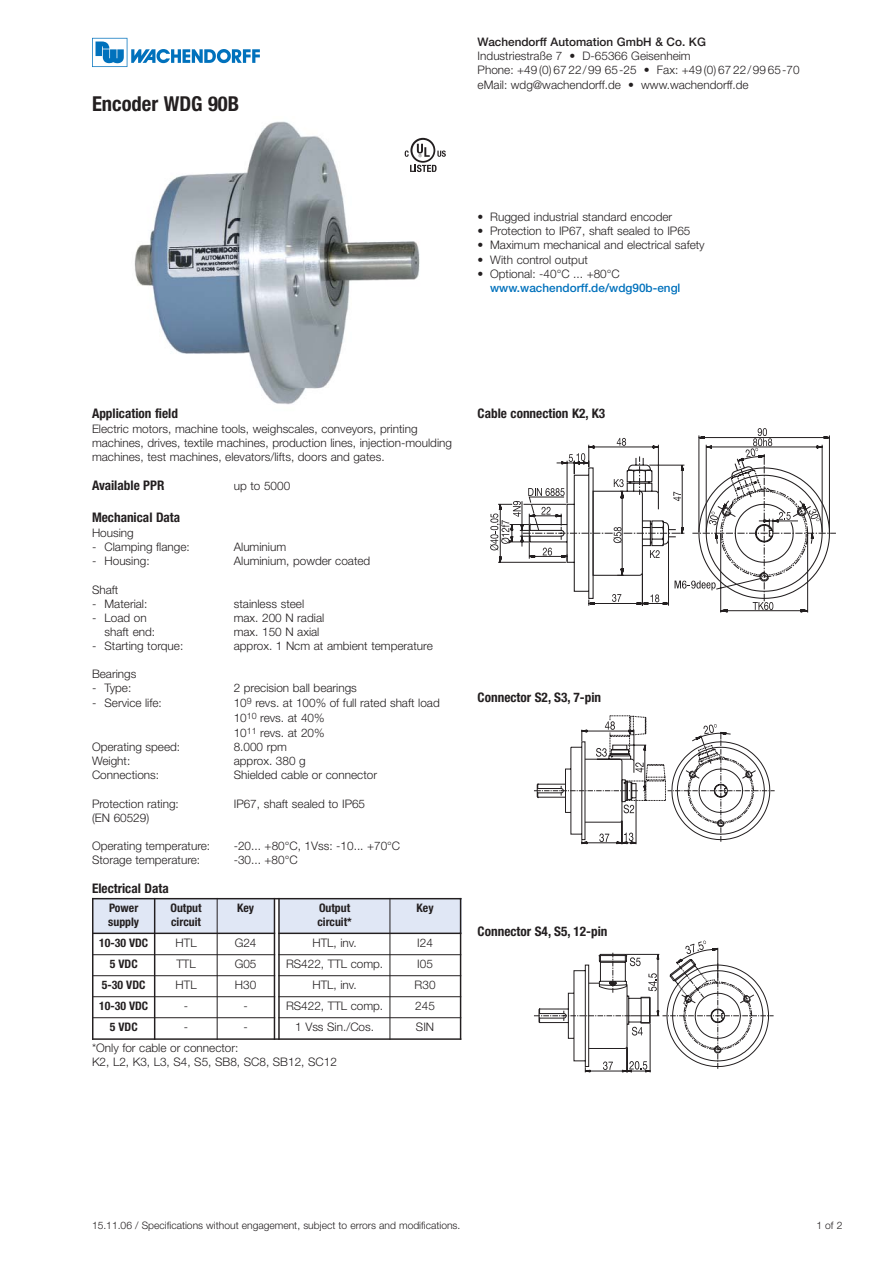
<style>
.page{position:relative;width:893px;height:1263px;background:#fff}
.page>*{position:absolute;margin:0;border:0;box-sizing:border-box;transform-origin:0 0}
.t1{font:700 condensed 20.55px "Helvetica Neue LT";color:#231f20}
.t2{font:700 condensed 13.2px "Helvetica Neue LT";color:#231f20}
.t3{font:300 11.7px/14.1px "Helvetica Neue LT";color:#231f20}
.t4{font:700 condensed 11.7px/14.1px "Helvetica Neue LT";color:#231f20}
.t5{font:500 11.7px "Helvetica Neue LT";color:#231f20}
.t6{font:500 11.7px "Helvetica Neue LT";color:#0071bc}
.t7{font:300 10.35px "Helvetica Neue LT";color:#231f20}
</style>
<div class="page">
<img style="left:134px;top:121px;width:290px;height:284px">
<svg style="left:490px;top:428px;width:340px;height:182px"></svg>
<svg style="left:534px;top:716px;width:240px;height:128px"></svg>
<svg style="left:534px;top:941px;width:239px;height:131px"></svg>
<div style="left:92px;top:898px;width:63px;height:35px;background:#e0e7f5"></div>
<div style="left:155px;top:898px;width:62px;height:35px;background:#e0e7f5"></div>
<div style="left:217px;top:898px;width:57px;height:35px;background:#e0e7f5"></div>
<svg style="left:275px;top:899px;width:3px;height:139px"></svg>
<div style="left:279px;top:898px;width:111px;height:35px;background:#e0e7f5"></div>
<div style="left:390px;top:898px;width:71px;height:35px;background:#e0e7f5"></div>
<hr style="left:92px;top:898px;width:1px;height:142px;background:#231f20">
<hr style="left:154px;top:898px;width:1px;height:142px;background:#231f20">
<hr style="left:217px;top:898px;width:1px;height:142px;background:#231f20">
<hr style="left:274px;top:898px;width:1px;height:142px;background:#231f20">
<hr style="left:278px;top:898px;width:2px;height:142px;background:#231f20">
<hr style="left:389px;top:898px;width:1px;height:142px;background:#231f20">
<hr style="left:460px;top:898px;width:1px;height:142px;background:#231f20">
<hr style="left:92px;top:898px;width:369px;height:1px;background:#231f20">
<hr style="left:92px;top:933px;width:183px;height:1px;background:#231f20">
<hr style="left:278px;top:933px;width:183px;height:1px;background:#231f20">
<hr style="left:92px;top:954px;width:183px;height:1px;background:#231f20">
<hr style="left:278px;top:954px;width:183px;height:1px;background:#231f20">
<hr style="left:92px;top:975px;width:183px;height:1px;background:#231f20">
<hr style="left:278px;top:975px;width:183px;height:1px;background:#231f20">
<hr style="left:92px;top:996px;width:183px;height:1px;background:#231f20">
<hr style="left:278px;top:996px;width:183px;height:1px;background:#231f20">
<hr style="left:92px;top:1017px;width:183px;height:1px;background:#231f20">
<hr style="left:278px;top:1017px;width:183px;height:1px;background:#231f20">
<hr style="left:92px;top:1038px;width:369px;height:2px;background:#231f20">
<svg style="left:404px;top:138px;width:42px;height:34px"></svg>
<svg style="left:92px;top:38px;width:168px;height:29px"></svg>
<h1 class="t1" style="left:92px;top:96px;width:149px">Encoder WDG 90B</h1>
<p class="t5" style="left:477px;top:38px;width:230px">Wachendorff Automation GmbH &amp; Co. KG</p>
<p class="t3" style="left:477px;top:50px;width:323px">Industriestraße 7 • D-65366 Geisenheim<br>Phone: +49 (0) 67 22/99 65-25 • Fax: +49 (0) 67 22/99 65-70 eMail: wdg@wachendorff.de • www.wachendorff.de</p>
<p class="t3" style="left:477px;top:211px;width:196px">• Rugged industrial standard encoder</p>
<p class="t3" style="left:477px;top:225px;width:214px">• Protection to IP67, shaft sealed to IP65</p>
<p class="t3" style="left:477px;top:239px;width:228px">• Maximum mechanical and electrical safety</p>
<p class="t3" style="left:477px;top:253px;width:112px">• With control output</p>
<p class="t3" style="left:477px;top:267px;width:144px">• Optional: -40°C ... +80°C</p>
<p class="t6" style="left:490px;top:283px;width:192px">www.wachendorff.de/wdg90b-engl</p>
<p class="t2" style="left:92px;top:409px;width:87px">Application field</p>
<p class="t3" style="left:92px;top:423px;width:361px">Electric motors, machine tools, weighscales, conveyors, printing machines, drives, textile machines, production lines, injection-moulding machines, test machines, elevators/lifts, doors and gates.</p>
<p class="t2" style="left:92px;top:481px;width:74px">Available PPR</p>
<p class="t3" style="left:234px;top:480px;width:58px">up to 5000</p>
<p class="t2" style="left:92px;top:513px;width:90px">Mechanical Data</p>
<p class="t3" style="left:92px;top:527px;width:43px">Housing</p>
<p class="t3" style="left:92px;top:541px;width:99px">- Clamping flange:</p>
<p class="t3" style="left:234px;top:541px;width:54px">Aluminium</p>
<p class="t3" style="left:92px;top:555px;width:59px">- Housing:</p>
<p class="t3" style="left:234px;top:555px;width:138px">Aluminium, powder coated</p>
<p class="t3" style="left:92px;top:583px;width:28px">Shaft</p>
<p class="t3" style="left:92px;top:597px;width:57px">- Material:</p>
<p class="t3" style="left:234px;top:597px;width:72px">stainless steel</p>
<p class="t3" style="left:92px;top:611px;width:56px">- Load on</p>
<p class="t3" style="left:234px;top:611px;width:92px">max. 200 N radial</p>
<p class="t3" style="left:104px;top:626px;width:52px">shaft end:</p>
<p class="t3" style="left:234px;top:626px;width:87px">max. 150 N axial</p>
<p class="t3" style="left:92px;top:640px;width:93px">- Starting torque:</p>
<p class="t3" style="left:234px;top:640px;width:200px">approx. 1 Ncm at ambient temperature</p>
<p class="t3" style="left:92px;top:668px;width:46px">Bearings</p>
<p class="t3" style="left:92px;top:682px;width:41px">- Type:</p>
<p class="t3" style="left:234px;top:682px;width:125px">2 precision ball bearings</p>
<p class="t3" style="left:92px;top:697px;width:71px">- Service life:</p>
<p class="t3" style="left:234px;top:697px;width:207px;line-height:14.9px">10<sup>9</sup> revs. at 100% of full rated shaft load<br>10<sup>10</sup> revs. at 40%<br>10<sup>11</sup> revs. at 20%</p>
<p class="t3" style="left:92px;top:741px;width:90px">Operating speed:</p>
<p class="t3" style="left:234px;top:741px;width:55px">8.000 rpm</p>
<p class="t3" style="left:92px;top:755px;width:40px">Weight:</p>
<p class="t3" style="left:234px;top:755px;width:73px">approx. 380 g</p>
<p class="t3" style="left:92px;top:769px;width:69px">Connections:</p>
<p class="t3" style="left:234px;top:769px;width:145px">Shielded cable or connector</p>
<p class="t3" style="left:92px;top:797px;width:88px">Protection rating:</p>
<p class="t3" style="left:234px;top:797px;width:133px">IP67, shaft sealed to IP65</p>
<p class="t3" style="left:92px;top:811px;width:59px">(EN 60529)</p>
<p class="t3" style="left:92px;top:840px;width:120px">Operating temperature:</p>
<p class="t3" style="left:234px;top:840px;width:168px">-20... +80°C, 1Vss: -10... +70°C</p>
<p class="t3" style="left:92px;top:854px;width:110px">Storage temperature:</p>
<p class="t3" style="left:234px;top:854px;width:65px">-30... +80°C</p>
<p class="t2" style="left:92px;top:884px;width:78px">Electrical Data</p>
<p class="t4" style="left:108px;top:902px;width:32px">Power supply</p>
<p class="t4" style="left:170px;top:902px;width:33px">Output circuit</p>
<p class="t4" style="left:237px;top:902px;width:18px">Key</p>
<p class="t4" style="left:317px;top:902px;width:36px">Output circuit*</p>
<p class="t4" style="left:416px;top:902px;width:18px">Key</p>
<p class="t4" style="left:99px;top:937px;width:51px">10-30 VDC</p>
<p class="t3" style="left:175px;top:937px;width:23px">HTL</p>
<p class="t3" style="left:235px;top:937px;width:23px">G24</p>
<p class="t3" style="left:312px;top:937px;width:46px">HTL, inv.</p>
<p class="t3" style="left:417px;top:937px;width:17px">I24</p>
<p class="t4" style="left:110px;top:958px;width:29px">5 VDC</p>
<p class="t3" style="left:176px;top:958px;width:21px">TTL</p>
<p class="t3" style="left:235px;top:958px;width:23px">G05</p>
<p class="t3" style="left:286px;top:958px;width:99px">RS422, TTL comp.</p>
<p class="t3" style="left:417px;top:958px;width:17px">I05</p>
<p class="t4" style="left:102px;top:979px;width:45px">5-30 VDC</p>
<p class="t3" style="left:175px;top:979px;width:23px">HTL</p>
<p class="t3" style="left:235px;top:979px;width:23px">H30</p>
<p class="t3" style="left:312px;top:979px;width:46px">HTL, inv.</p>
<p class="t3" style="left:414px;top:979px;width:22px">R30</p>
<p class="t4" style="left:99px;top:1000px;width:51px">10-30 VDC</p>
<p class="t3" style="left:184px;top:1000px;width:6px">-</p>
<p class="t3" style="left:243px;top:1000px;width:6px">-</p>
<p class="t3" style="left:286px;top:1000px;width:99px">RS422, TTL comp.</p>
<p class="t3" style="left:415px;top:1000px;width:21px">245</p>
<p class="t4" style="left:110px;top:1021px;width:29px">5 VDC</p>
<p class="t3" style="left:184px;top:1021px;width:6px">-</p>
<p class="t3" style="left:243px;top:1021px;width:6px">-</p>
<p class="t3" style="left:295px;top:1021px;width:80px">1 Vss Sin./Cos.</p>
<p class="t3" style="left:416px;top:1021px;width:20px">SIN</p>
<p class="t3" style="left:92px;top:1041px;width:246px">*Only for cable or connector:<br>K2, L2, K3, L3, S4, S5, SB8, SC8, SB12, SC12</p>
<p class="t2" style="left:477px;top:409px;width:129px">Cable connection K2, K3</p>
<p class="t2" style="left:477px;top:693px;width:125px">Connector S2, S3, 7-pin</p>
<p class="t2" style="left:477px;top:926px;width:131px">Connector S4, S5, 12-pin</p>
<p class="t7" style="left:92px;top:1221px;width:370px">15.11.06 / Specifications without engagement, subject to errors and modifications.</p>
<p class="t7" style="left:816px;top:1221px;width:28px">1 of 2</p>
</div>
